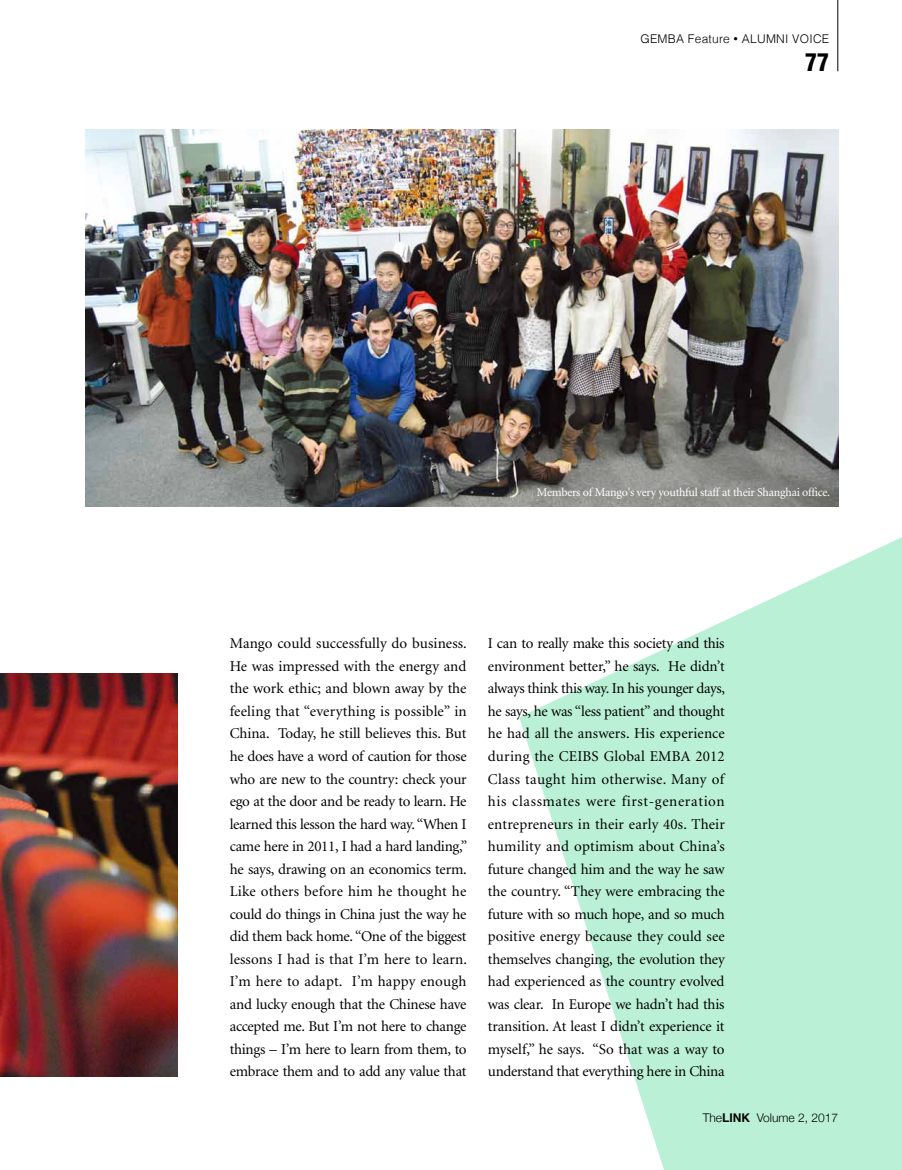
<style>
.page{position:relative;width:902px;height:1170px;background:#fff}
.page>*{position:absolute;margin:0;border:0;box-sizing:border-box;transform-origin:0 0}
.t1{font:900 condensed 24px "Helvetica";color:#000}
.t2{font:15px/22.5px "Minion";letter-spacing:-.02em;color:#000;text-align:justify}
.t3{font:12px "Minion";letter-spacing:-.02em;color:#fff}
.t4{font:300 12px "Helvetica";letter-spacing:.02em;color:#000}
.t5{font:300 12px "Helvetica Neue";color:#000}
.s1{font-size:9px}
.s2{font-family:"Helvetica";font-weight:700}
</style>
<div class="page">
<svg style="left:519px;top:538px;width:382px;height:631px;fill:#baf0d6"></svg>
<img style="left:85px;top:130px;width:753px;height:376px">
<img style="left:0;top:673px;width:177px;height:403px">
<hr style="left:837px;top:0;width:1px;height:71px;background:#000">
<p class="t4" style="left:640px;top:29px;width:189px">GEMBA FEATURE <span class="s1">•</span> ALUMNI VOICE</p>
<h1 class="t1" style="left:805px;top:47px;width:25px">77</h1>
<p class="t3" style="left:537px;top:486px;width:294px">Members of Mango's very youthful staff at their Shanghai office.</p>
<p class="t2" style="left:230px;top:633px;width:239px">Mango could successfully do business.<br>He was impressed with the energy and the work ethic; and blown away by the feeling that “everything is possible” in China. Today, he still believes this. But he does have a word of caution for those who are new to the country: check your ego at the door and be ready to learn. He learned this lesson the hard way. “When I came here in 2011, I had a hard landing,” he says, drawing on an economics term.<br>Like others before him he thought he could do things in China just the way he did them back home. “One of the biggest lessons I had is that I’m here to learn.<br>I’m here to adapt. I’m happy enough and lucky enough that the Chinese have accepted me. But I’m not here to change things – I’m here to learn from them, to embrace them and to add any value that</p>
<p class="t2" style="left:488px;top:633px;width:238px">I can to really make this society and this environment better,” he says. He didn’t always think this way. In his younger days, he says, he was “less patient” and thought he had all the answers. His experience during the CEIBS Global EMBA 2012<br>Class taught him otherwise. Many of his classmates were first-generation entrepreneurs in their early 40s. Their humility and optimism about China’s future changed him and the way he saw the country. “They were embracing the future with so much hope, and so much positive energy because they could see themselves changing, the evolution they had experienced as the country evolved was clear. In Europe we hadn’t had this transition. At least I didn’t experience it myself,” he says. “So that was a way to understand that everything here in China</p>
<p class="t5" style="left:702px;top:1108px;width:137px">the<span class="s2">LINK</span> Volume 2, 2017</p>
</div>
